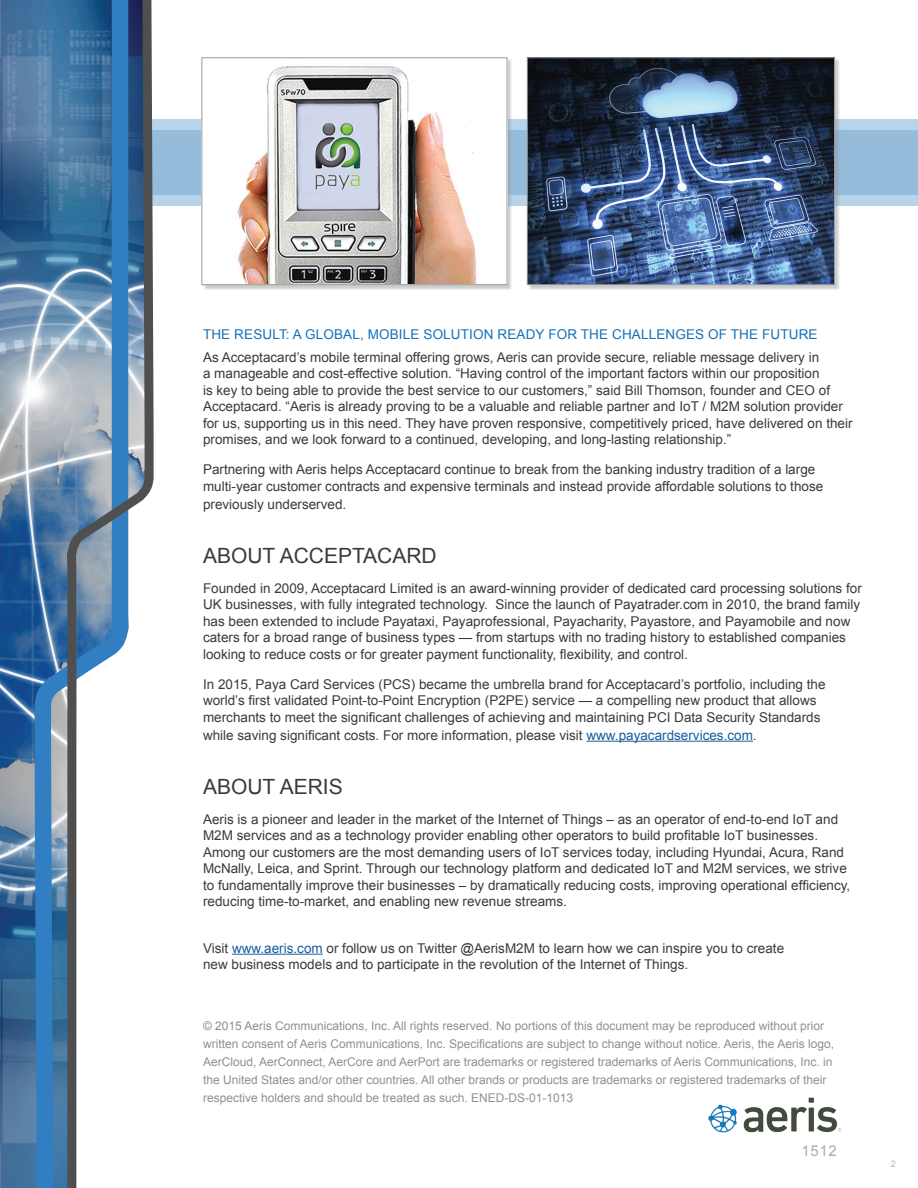
<style>
.page{position:relative;width:918px;height:1188px;background:#fff}
.page>*{position:absolute;margin:0;border:0;box-sizing:border-box;transform-origin:0 0}
.t1{font:21px "Arial";color:#393b3a}
.t2{font:15px "Arial";color:#abaea3}
.t3{font:13.5px/16.5px "Arial";color:#393b3a}
.t4{font:13.5px "Arial";letter-spacing:.01em;color:#1471b9}
.t5{font:12px/18px "Arial";color:#8b938b}
.t6{font:9px "Arial";color:#b7b9bc}
.s1{color:#175d9e}
</style>
<div class="page">
<div style="left:14px;top:120px;width:904px;height:86px;background:#b8d4ea"></div>
<div style="left:14px;top:130px;width:904px;height:65px;background:#96bcdc"></div>
<img style="left:0;top:0;width:26px;height:1188px">
<div style="left:528px;top:59px;width:312px;height:231px;background:#97999c;opacity:.5"></div>
<img style="left:529px;top:60px;width:304px;height:223px">
<div style="left:527px;top:58px;width:308px;height:227px;border:1px solid #97999c"></div>
<div style="left:203px;top:59px;width:310px;height:231px;background:#97999c;opacity:.5"></div>
<img style="left:204px;top:60px;width:301px;height:223px">
<div style="left:202px;top:58px;width:305px;height:227px;border:1px solid #97999c"></div>
<svg style="left:26px;top:0;width:36px;height:1188px;background:#5886af"></svg>
<svg style="left:62px;top:0;width:96px;height:1188px"></svg>
<img style="left:708px;top:1097px;width:134px;height:36px">
<hr style="left:586px;top:741px;width:167px;height:1px;background:#175d9e">
<hr style="left:232px;top:954px;width:91px;height:1px;background:#175d9e">
<div style="left:82px;top:1154px;width:782px;height:27px;background:#fff"></div>
<p class="t4" style="left:203px;top:325px;width:616px">THE RESULT: A GLOBAL, MOBILE SOLUTION READY FOR THE CHALLENGES OF THE FUTURE</p>
<p class="t3" style="left:203px;top:349px;width:651px">As Acceptacard’s mobile terminal offering grows, Aeris can provide secure, reliable message delivery in<br>a manageable and cost-effective solution. “Having control of the important factors within our proposition<br>is key to being able to provide the best service to our customers,” said Bill Thomson, founder and CEO of Acceptacard. “Aeris is already proving to be a valuable and reliable partner and IoT / M2M solution provider for us, supporting us in this need. They have proven responsive, competitively priced, have delivered on their promises, and we look forward to a continued, developing, and long-lasting relationship.”</p>
<p class="t3" style="left:203px;top:461px;width:622px">Partnering with Aeris helps Acceptacard continue to break from the banking industry tradition of a large multi-year customer contracts and expensive terminals and instead provide affordable solutions to those</p>
<p class="t3" style="left:203px;top:496px;width:145px">previously underserved.</p>
<h1 class="t1" style="left:203px;top:542px;width:235px">ABOUT ACCEPTACARD</h1>
<p class="t3" style="left:203px;top:580px;width:660px">Founded in 2009, Acceptacard Limited is an award-winning provider of dedicated card processing solutions for UK businesses, with fully integrated technology. Since the launch of Payatrader.com in 2010, the brand family has been extended to include Payataxi, Payaprofessional, Payacharity, Payastore, and Payamobile and now caters for a broad range of business types — from startups with no trading history to established companies looking to reduce costs or for greater payment functionality, flexibility, and control.</p>
<p class="t3" style="left:203px;top:676px;width:624px">In 2015, Paya Card Services (PCS) became the umbrella brand for Acceptacard’s portfolio, including the world’s first validated Point-to-Point Encryption (P2PE) service — a compelling new product that allows merchants to meet the significant challenges of achieving and maintaining PCI Data Security Standards</p>
<p class="t3" style="left:203px;top:727px;width:555px">while saving significant costs. For more information, please visit <span class="s1">www.payacardservices.com</span>.</p>
<h1 class="t1" style="left:203px;top:773px;width:141px">ABOUT AERIS</h1>
<p class="t3" style="left:203px;top:811px;width:649px">Aeris is a pioneer and leader in the market of the Internet of Things – as an operator of end-to-end IoT and M2M services and as a technology provider enabling other operators to build profitable IoT businesses.<br>Among our customers are the most demanding users of IoT services today, including Hyundai, Acura, Rand McNally, Leica, and Sprint. Through our technology platform and dedicated IoT and M2M services, we strive to fundamentally improve their businesses – by dramatically reducing costs, improving operational efficiency, reducing time-to-market, and enabling new revenue streams.</p>
<p class="t3" style="left:203px;top:940px;width:583px">Visit <span class="s1">www.aeris.com</span> or follow us on Twitter @AerisM2M to learn how we can inspire you to create new business models and to participate in the revolution of the Internet of Things.</p>
<p class="t5" style="left:203px;top:1017px;width:632px">© 2015 Aeris Communications, Inc. All rights reserved. No portions of this document may be reproduced without prior written consent of Aeris Communications, Inc. Specifications are subject to change without notice. Aeris, the Aeris logo, AerCloud, AerConnect, AerCore and AerPort are trademarks or registered trademarks of Aeris Communications, Inc. in the United States and/or other countries. All other brands or products are trademarks or registered trademarks of their respective holders and should be treated as such. ENED-DS-01-1013</p>
<p class="t2" style="left:801px;top:1141px;width:37px">1512</p>
<p class="t6" style="left:891px;top:1158px;width:7px">2</p>
</div>
